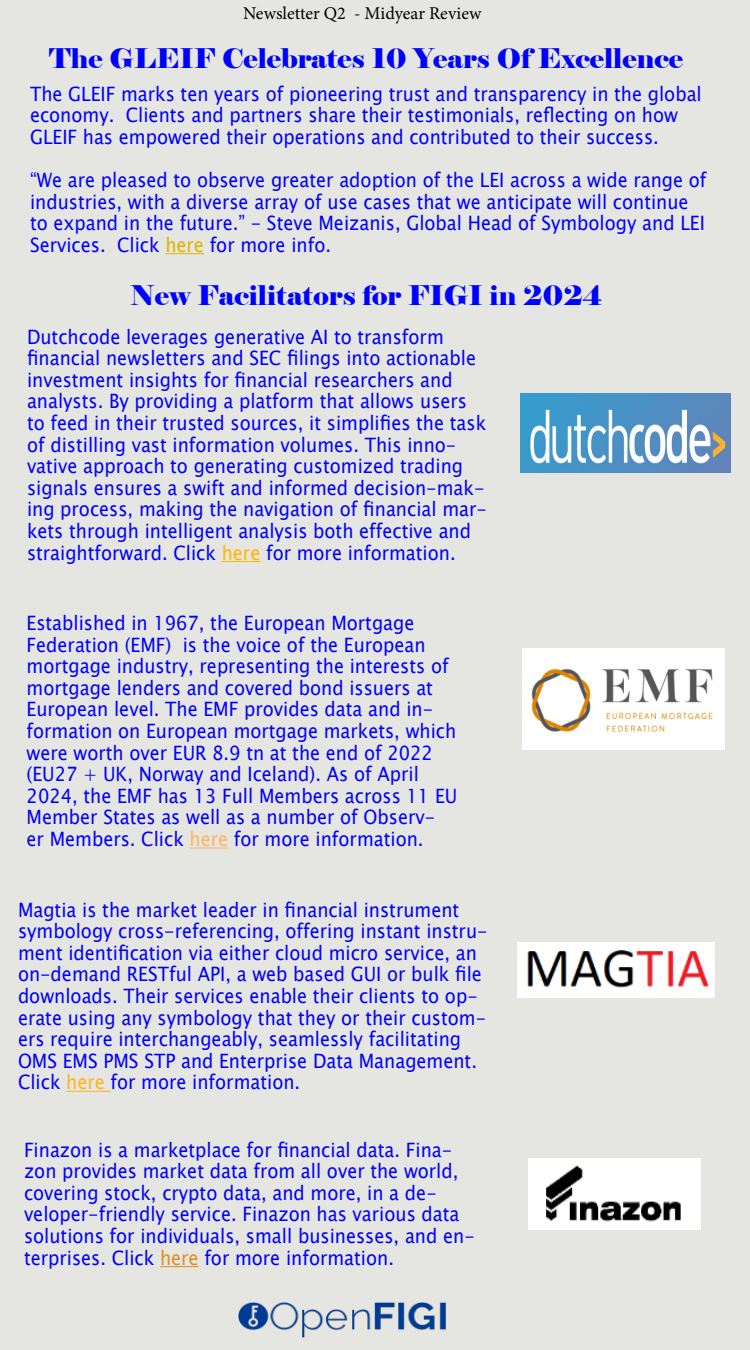
<style>
.page{position:relative;width:750px;height:1350px;background:#e5e6e1}
.page>*{position:absolute;margin:0;border:0;box-sizing:border-box;transform-origin:0 0}
.t1{font:27px "Elephant";color:#00f}
.t2{font:19.8px/21.6px "Lucida Sans Unicode";color:#00f;scale:.91 1}
.t3{font:18px "Minion Pro";color:#000}
.s1{color:#dfb400}
.s2{color:#ffb700}
.s3{color:#ffb460}
.s4{color:#ffb420}
.s5{color:#de8f26}
</style>
<div class="page">
<img style="left:238px;top:1302px;width:208px;height:35px">
<hr style="left:222px;top:561px;width:38px;height:1px;background:#ffb700">
<hr style="left:190px;top:848px;width:38px;height:1px;background:#ffb460">
<hr style="left:66px;top:1091px;width:45px;height:1px;background:#ffb420">
<img style="left:520px;top:393px;width:210px;height:79px">
<img style="left:522px;top:648px;width:202px;height:102px">
<img style="left:518px;top:942px;width:196px;height:55px">
<img style="left:528px;top:1158px;width:172px;height:72px">
<hr style="left:160px;top:1266px;width:39px;height:1px;background:#de8f26">
<hr style="left:165px;top:253px;width:39px;height:1px;background:#dfb400">
<p class="t3" style="left:243px;top:1px;width:240px">Newsletter Q2 - Midyear Review</p>
<p class="t1" style="left:49px;top:41px;width:635px">The GLEIF Celebrates 10 Years Of Excellence</p>
<p class="t2" style="left:30px;top:83px;width:740px">The GLEIF marks ten years of pioneering trust and transparency in the global economy. Clients and partners share their testimonials, reflecting on how<br>GLEIF has empowered their operations and contributed to their success.</p>
<p class="t2" style="left:30px;top:169px;width:745px">“We are pleased to observe greater adoption of the LEI across a wide range of industries, with a diverse array of use cases that we anticipate will continue to expand in the future.” - Steve Meizanis, Global Head of Symbology and LEI Services. Click <span class="s1">here</span> for more info.</p>
<p class="t1" style="left:130px;top:278px;width:473px">New Facilitators for FIGI in 2024</p>
<p class="t2" style="left:27px;top:326px;width:507px">Dutchcode leverages generative AI to transform financial newsletters and SEC filings into actionable investment insights for financial researchers and analysts. By providing a platform that allows users to feed in their trusted sources, it simplifies the task of distilling vast information volumes. This inno&shy;vative approach to generating customized trading signals ensures a swift and informed decision-mak&shy;ing process, making the navigation of financial mar&shy;kets through intelligent analysis both effective and straightforward. Click <span class="s2">here</span> for more information.</p>
<p class="t2" style="left:27px;top:612px;width:475px">Established in 1967, the European Mortgage Federation (EMF) is the voice of the European mortgage industry, representing the interests of mortgage lenders and covered bond issuers at European level. The EMF provides data and in&shy;formation on European mortgage markets, which were worth over EUR 8.9 tn at the end of 2022 (EU27 + UK, Norway and Iceland). As of April 2024, the EMF has 13 Full Members across 11 EU Member States as well as a number of Observ&shy;er Members. Click <span class="s3">here</span> for more information.</p>
<p class="t2" style="left:18px;top:899px;width:518px">Magtia is the market leader in financial instrument symbology cross-referencing, offering instant instru&shy;ment identification via either cloud micro service, an on-demand RESTful API, a web based GUI or bulk file downloads. Their services enable their clients to op&shy;erate using any symbology that they or their custom&shy;ers require interchangeably, seamlessly facilitating OMS EMS PMS STP and Enterprise Data Management.<br>Click <span class="s4">here</span> for more information.</p>
<p class="t2" style="left:24px;top:1139px;width:497px">Finazon is a marketplace for financial data. Fina&shy;zon provides market data from all over the world, covering stock, crypto data, and more, in a de&shy;veloper-friendly service. Finazon has various data solutions for individuals, small businesses, and en&shy;terprises. Click <span class="s5">here</span> for more information.</p>
</div>
